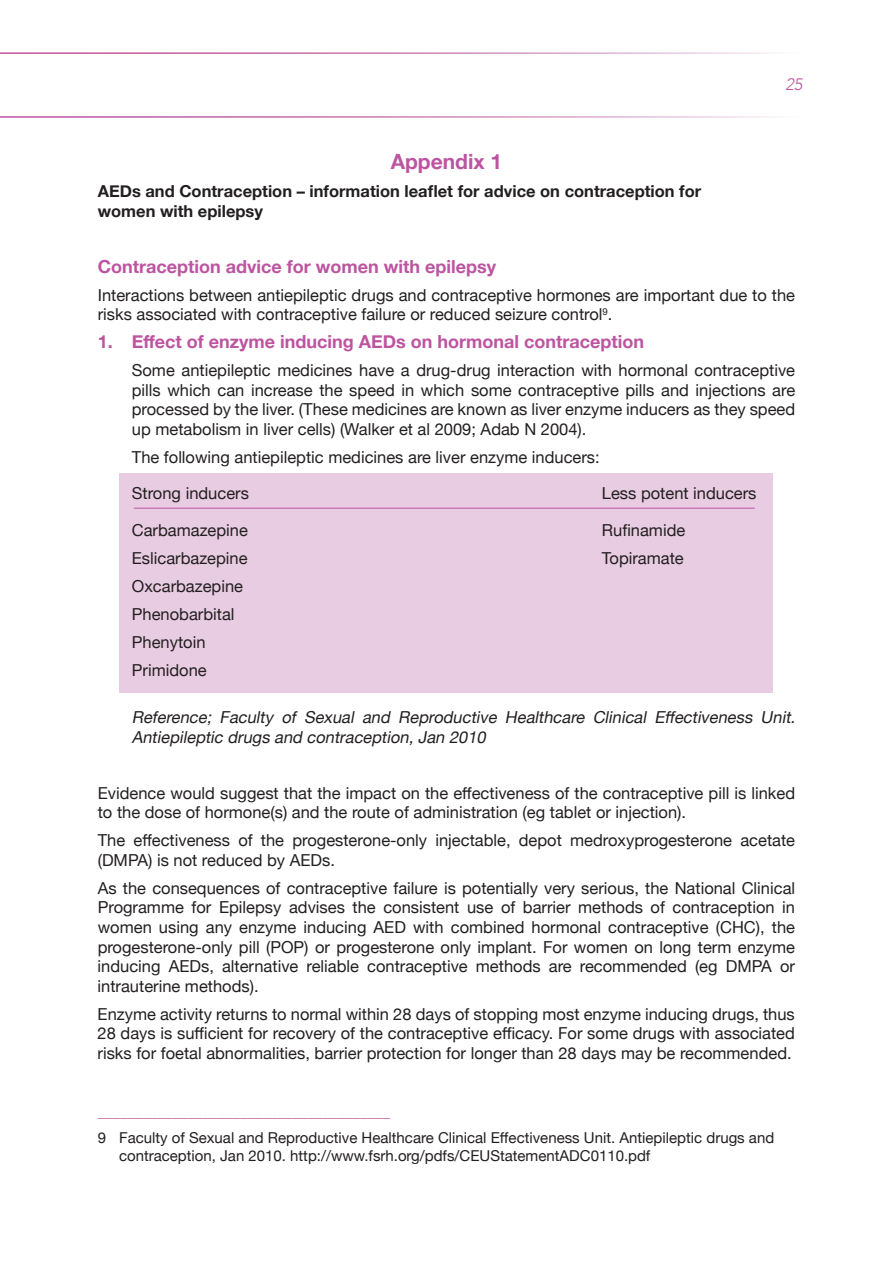
<style>
.page{position:relative;width:893px;height:1263px;background:#fff}
.page>*{position:absolute;margin:0;border:0;box-sizing:border-box;transform-origin:0 0}
.t1{font:700 21px "Helvetica Neue";color:#bd54a0}
.t2{font:700 18px "Helvetica Neue";color:#bd54a0}
.t3{font:16.5px/19.5px "Helvetica Neue";color:#231f20}
.t4{font:italic 16.5px/19.5px "Helvetica Neue";color:#231f20}
.t5{font:700 16.5px/19.5px "Helvetica Neue";color:#231f20}
.t6{font:italic 300 16.5px "Avenir";color:#bd54a0}
.t7{font:15px/18px "Helvetica Neue";color:#231f20}
.t8{font:15px "Helvetica Neue";color:#bd54a0}
</style>
<div class="page">
<svg style="left:0;top:52px;width:775px;height:66px"></svg>
<div style="left:0;top:75px;width:805px;height:21px;background:#fff"></div>
<div style="left:120px;top:473px;width:653px;height:219px;background:#e8cce2"></div>
<hr style="left:134px;top:508px;width:621px;height:1px;background:#bd54a0">
<p class="t6" style="left:785px;top:74px;width:19px">25</p>
<p class="t1" style="left:391px;top:145px;width:113px">Appendix 1</p>
<p class="t5" style="left:98px;top:182px;width:605px">AEDs and Contraception – information leaflet for advice on contraception for women with epilepsy</p>
<p class="t2" style="left:98px;top:252px;width:400px">Contraception advice for women with epilepsy</p>
<p class="t3" style="left:98px;top:286px;width:699px">Interactions between antiepileptic drugs and contraceptive hormones are important due to the risks associated with contraceptive failure or reduced seizure control<sup>9</sup>.</p>
<p class="t2" style="left:98px;top:328px;width:548px">1. Effect of enzyme inducing AEDs on hormonal contraception</p>
<p class="t3" style="left:132px;top:362px;width:665px;text-align:justify">Some antiepileptic medicines have a drug-drug interaction with hormonal contraceptive pills which can increase the speed in which some contraceptive pills and injections are processed by the liver. (These medicines are known as liver enzyme inducers as they speed up metabolism in liver cells) (Walker et al 2009; Adab N 2004).</p>
<p class="t3" style="left:132px;top:448px;width:469px">The following antiepileptic medicines are liver enzyme inducers:</p>
<p class="t3" style="left:132px;top:485px;width:119px">Strong inducers</p>
<p class="t3" style="left:602px;top:485px;width:156px">Less potent inducers</p>
<p class="t3" style="left:132px;top:521px;width:118px">Carbamazepine</p>
<p class="t3" style="left:602px;top:521px;width:85px">Rufinamide</p>
<p class="t3" style="left:132px;top:549px;width:117px">Eslicarbazepine</p>
<p class="t3" style="left:602px;top:549px;width:83px">Topiramate</p>
<p class="t3" style="left:132px;top:573px;width:113px;line-height:28px">Oxcarbazepine<br>Phenobarbital<br>Phenytoin<br>Primidone</p>
<p class="t4" style="left:132px;top:709px;width:669px">Reference; Faculty of Sexual and Reproductive Healthcare Clinical Effectiveness Unit.<br>Antiepileptic drugs and contraception, Jan 2010</p>
<p class="t3" style="left:98px;top:784px;width:699px">Evidence would suggest that the impact on the effectiveness of the contraceptive pill is linked to the dose of hormone(s) and the route of administration (eg tablet or injection).</p>
<p class="t3" style="left:98px;top:832px;width:699px">The effectiveness of the progesterone-only injectable, depot medroxyprogesterone acetate (DMPA) is not reduced by AEDs.</p>
<p class="t3" style="left:98px;top:879px;width:699px;text-align:justify">As the consequences of contraceptive failure is potentially very serious, the National Clinical Programme for Epilepsy advises the consistent use of barrier methods of contraception in women using any enzyme inducing AED with combined hormonal contraceptive (CHC), the progesterone-only pill (POP) or progesterone only implant. For women on long term enzyme inducing AEDs, alternative reliable contraceptive methods are recommended (eg DMPA or intrauterine methods).</p>
<p class="t3" style="left:97px;top:1005px;width:699px;text-align:justify">Enzyme activity returns to normal within 28 days of stopping most enzyme inducing drugs, thus 28 days is sufficient for recovery of the contraceptive efficacy. For some drugs with associated risks for foetal abnormalities, barrier protection for longer than 28 days may be recommended.</p>
<p class="t8" style="left:98px;top:1101px;width:294px">_______________________________________</p>
<p class="t7" style="left:119px;top:1129px;width:657px;text-indent:-21px">9 Faculty of Sexual and Reproductive Healthcare Clinical Effectiveness Unit. Antiepileptic drugs and contraception, Jan 2010. http://www.fsrh.org/pdfs/CEUStatementADC0110.pdf</p>
</div>
